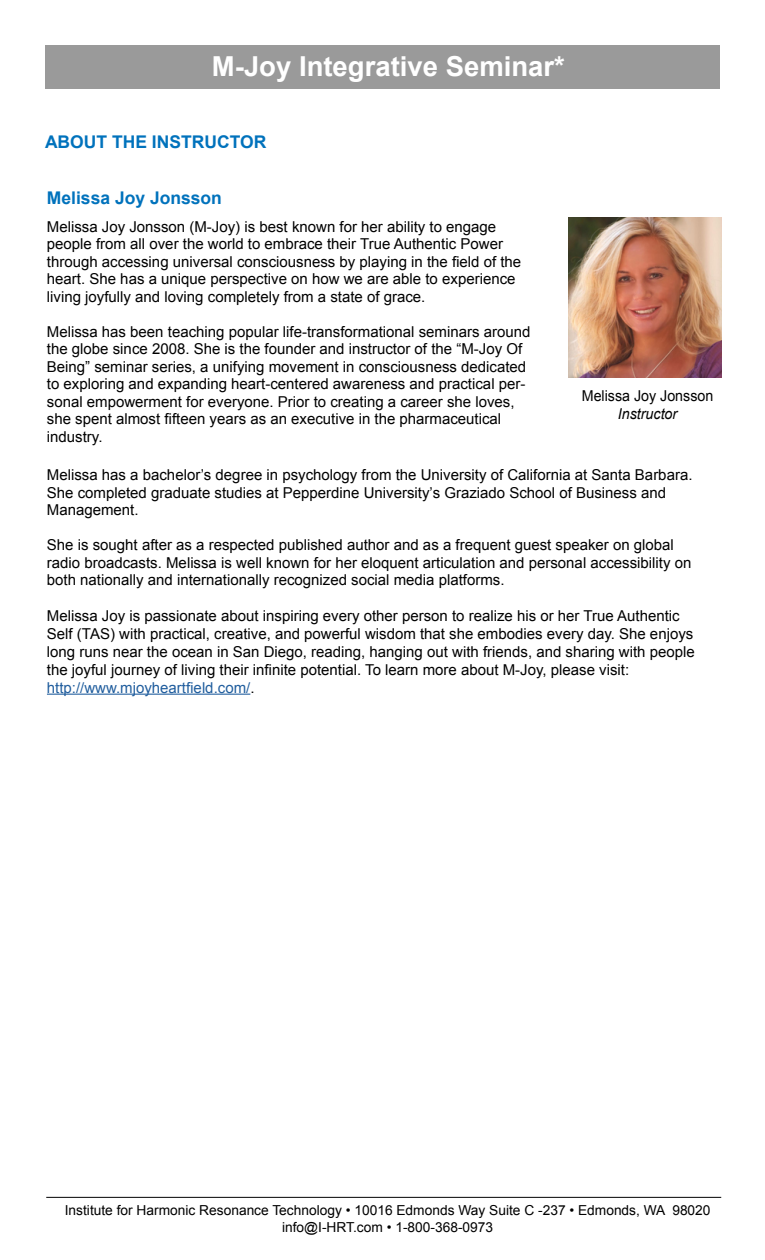
<style>
.page{position:relative;width:765px;height:1260px;background:#fff}
.page>*{position:absolute;margin:0;border:0;box-sizing:border-box;transform-origin:0 0}
.t1{font:700 27.5px "Arial";color:#fff}
.t2{font:700 17.5px "Arial";color:#0072bc}
.t3{font:15px/17.5px "Arial";color:#000}
.t4{font:15px "Arial";color:#000;scale:.95 1}
.t5{font:italic 15px "Arial";color:#000;scale:.95 1}
.t6{font:13.75px/16.5px "Arial";color:#000;text-align:center}
.s1{color:#215e9e}
</style>
<div class="page">
<hr style="left:46px;top:1197px;width:675px;height:1px;background:#000">
<div style="left:45px;top:45px;width:675px;height:43px;background:#9a9a9a"></div>
<img style="left:569px;top:218px;width:153px;height:160px">
<hr style="left:47px;top:694px;width:203px;height:1px;background:#215e9e">
<h1 class="t1" style="left:212px;top:48px;width:355px">M-Joy Integrative Seminar*</h1>
<p class="t2" style="left:45px;top:130px;width:223px">ABOUT THE INSTRUCTOR</p>
<p class="t2" style="left:47px;top:186px;width:177px">Melissa Joy Jonsson</p>
<p class="t3" style="left:47px;top:218px;width:476px">Melissa Joy Jonsson (M-Joy) is best known for her ability to engage people from all over the world to embrace their True Authentic Power through accessing universal consciousness by playing in the field of the heart. She has a unique perspective on how we are able to experience living joyfully and loving completely from a state of grace.</p>
<p class="t3" style="left:47px;top:323px;width:485px">Melissa has been teaching popular life-transformational seminars around the globe since 2008. She is the founder and instructor of the “M-Joy Of Being” seminar series, a unifying movement in consciousness dedicated to exploring and expanding heart-centered awareness and practical per&shy;sonal empowerment for everyone. Prior to creating a career she loves, she spent almost fifteen years as an executive in the pharmaceutical industry.</p>
<p class="t4" style="left:582px;top:386px;width:140px">Melissa Joy Jonsson</p>
<p class="t5" style="left:618px;top:404px;width:64px">Instructor</p>
<p class="t3" style="left:47px;top:466px;width:647px">Melissa has a bachelor’s degree in psychology from the University of California at Santa Barbara.<br>She completed graduate studies at Pepperdine University’s Graziado School of Business and<br>Management.</p>
<p class="t3" style="left:47px;top:536px;width:646px">She is sought after as a respected published author and as a frequent guest speaker on global radio broadcasts. Melissa is well known for her eloquent articulation and personal accessibility on both nationally and internationally recognized social media platforms.</p>
<p class="t3" style="left:47px;top:606px;width:649px;line-height:18px">Melissa Joy is passionate about inspiring every other person to realize his or her True Authentic Self (TAS) with practical, creative, and powerful wisdom that she embodies every day. She enjoys long runs near the ocean in San Diego, reading, hanging out with friends, and sharing with people the joyful journey of living their infinite potential. To learn more about M-Joy, please visit: <span class="s1">http://www.mjoyheartfield.com/</span>.</p>
<p class="t6" style="left:65px;top:1202px;width:647px">Institute for Harmonic Resonance Technology • 10016 Edmonds Way Suite C -237 • Edmonds, WA 98020 info@I-HRT.com • 1-800-368-0973</p>
</div>
